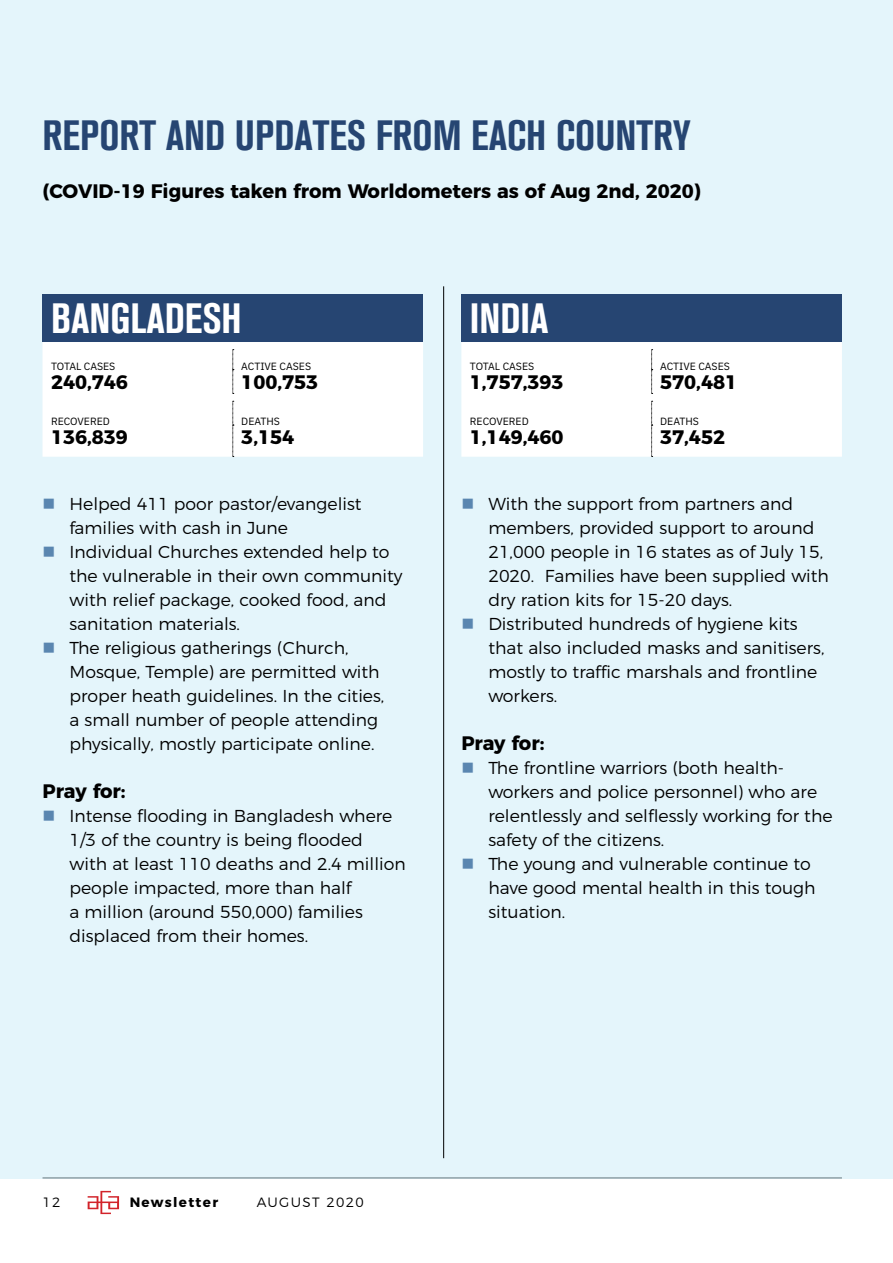
<style>
.page{position:relative;width:893px;height:1263px;background:#fff}
.page>*{position:absolute;margin:0;border:0;box-sizing:border-box;transform-origin:0 0}
.t1{font:700 condensed 42px "Akzidenz Grotesk BQ";color:#264572}
.t2{font:700 condensed 42px "Akzidenz Grotesk BQ";color:#fff}
.t3{font:700 19.5px "Montserrat";color:#000}
.t4{font:300 17.25px/24px "Montserrat";color:#000}
.t5{font:300 13.5px "Montserrat";letter-spacing:.1em;color:#000}
.t6{font:700 13.5px "Montserrat";letter-spacing:.1em;color:#000}
.t7{font:10.5px "IBM Plex Sans";color:#000}
.s1{color:#5a86b0}
</style>
<div class="page">
<hr style="left:43px;top:1178px;width:799px;height:1px;background:#000">
<svg style="left:88px;top:1191px;width:31px;height:23px"></svg>
<div style="left:0;top:0;width:893px;height:1178px;background:#e4f5fb"></div>
<div style="left:43px;top:294px;width:380px;height:48px;background:#264572"></div>
<div style="left:43px;top:342px;width:380px;height:115px;background:#fff"></div>
<hr style="left:443px;top:286px;width:1px;height:872px;background:#000">
<div style="left:461px;top:294px;width:381px;height:48px;background:#264572"></div>
<div style="left:461px;top:342px;width:381px;height:115px;background:#fff"></div>
<h1 class="t1" style="left:43px;top:111px;width:650px">REPORT AND UPDATES FROM EACH COUNTRY</h1>
<p class="t3" style="left:43px;top:175px;width:660px">(COVID-19 Figures taken from Worldometers as of Aug 2nd, 2020)</p>
<h1 class="t2" style="left:51px;top:294px;width:192px">BANGLADESH</h1>
<p class="t7" style="left:51px;top:358px;width:66px">TOTAL CASES</p>
<p class="t7" style="left:241px;top:358px;width:71px">ACTIVE CASES</p>
<p class="t3" style="left:51px;top:366px;width:78px">240,746</p>
<p class="t3" style="left:241px;top:366px;width:78px">100,753</p>
<p class="t7" style="left:51px;top:413px;width:60px">RECOVERED</p>
<p class="t7" style="left:241px;top:413px;width:40px">DEATHS</p>
<p class="t3" style="left:51px;top:421px;width:78px">136,839</p>
<p class="t3" style="left:241px;top:421px;width:54px">3,154</p>
<p class="t4" style="left:70px;top:490px;width:294px;text-indent:-27px"><span class="s1">■</span> Helped 411 poor pastor/evangelist families with cash in June</p>
<p class="t4" style="left:69px;top:538px;width:335px;text-indent:-27px"><span class="s1">■</span> Individual Churches extended help to the vulnerable in their own community with relief package, cooked food, and sanitation materials.</p>
<p class="t4" style="left:69px;top:634px;width:316px;text-indent:-27px"><span class="s1">■</span> The religious gatherings (Church, Mosque, Temple) are permitted with proper heath guidelines. In the cities, a small number of people attending physically, mostly participate online.</p>
<p class="t3" style="left:43px;top:775px;width:85px">Pray for:</p>
<p class="t4" style="left:70px;top:802px;width:338px;text-indent:-27px"><span class="s1">■</span> Intense flooding in Bangladesh where 1/3 of the country is being flooded<br>with at least 110 deaths and 2.4 million people impacted, more than half<br>a million (around 550,000) families displaced from their homes.</p>
<h1 class="t2" style="left:470px;top:294px;width:80px">INDIA</h1>
<p class="t7" style="left:470px;top:358px;width:66px">TOTAL CASES</p>
<p class="t7" style="left:660px;top:358px;width:71px">ACTIVE CASES</p>
<p class="t3" style="left:470px;top:366px;width:95px">1,757,393</p>
<p class="t3" style="left:660px;top:366px;width:78px">570,481</p>
<p class="t7" style="left:470px;top:413px;width:60px">RECOVERED</p>
<p class="t7" style="left:660px;top:413px;width:40px">DEATHS</p>
<p class="t3" style="left:470px;top:421px;width:95px">1,149,460</p>
<p class="t3" style="left:660px;top:421px;width:66px">37,452</p>
<p class="t4" style="left:488px;top:490px;width:342px;text-indent:-27px"><span class="s1">■</span> With the support from partners and members, provided support to around 21,000 people in 16 states as of July 15, 2020. Families have been supplied with dry ration kits for 15-20 days.</p>
<p class="t4" style="left:488px;top:610px;width:338px;text-indent:-27px"><span class="s1">■</span> Distributed hundreds of hygiene kits that also included masks and sanitisers, mostly to traffic marshals and frontline workers.</p>
<p class="t3" style="left:461px;top:727px;width:85px">Pray for:</p>
<p class="t4" style="left:488px;top:754px;width:346px;text-indent:-27px"><span class="s1">■</span> The frontline warriors (both health&shy;workers and police personnel) who are relentlessly and selflessly working for the safety of the citizens.</p>
<p class="t4" style="left:488px;top:850px;width:329px;text-indent:-27px"><span class="s1">■</span> The young and vulnerable continue to have good mental health in this tough situation.</p>
<p class="t5" style="left:43px;top:1191px;width:20px">12</p>
<p class="t6" style="left:130px;top:1191px;width:90px">Newsletter</p>
<p class="t5" style="left:257px;top:1191px;width:108px">AUGUST 2020</p>
</div>
